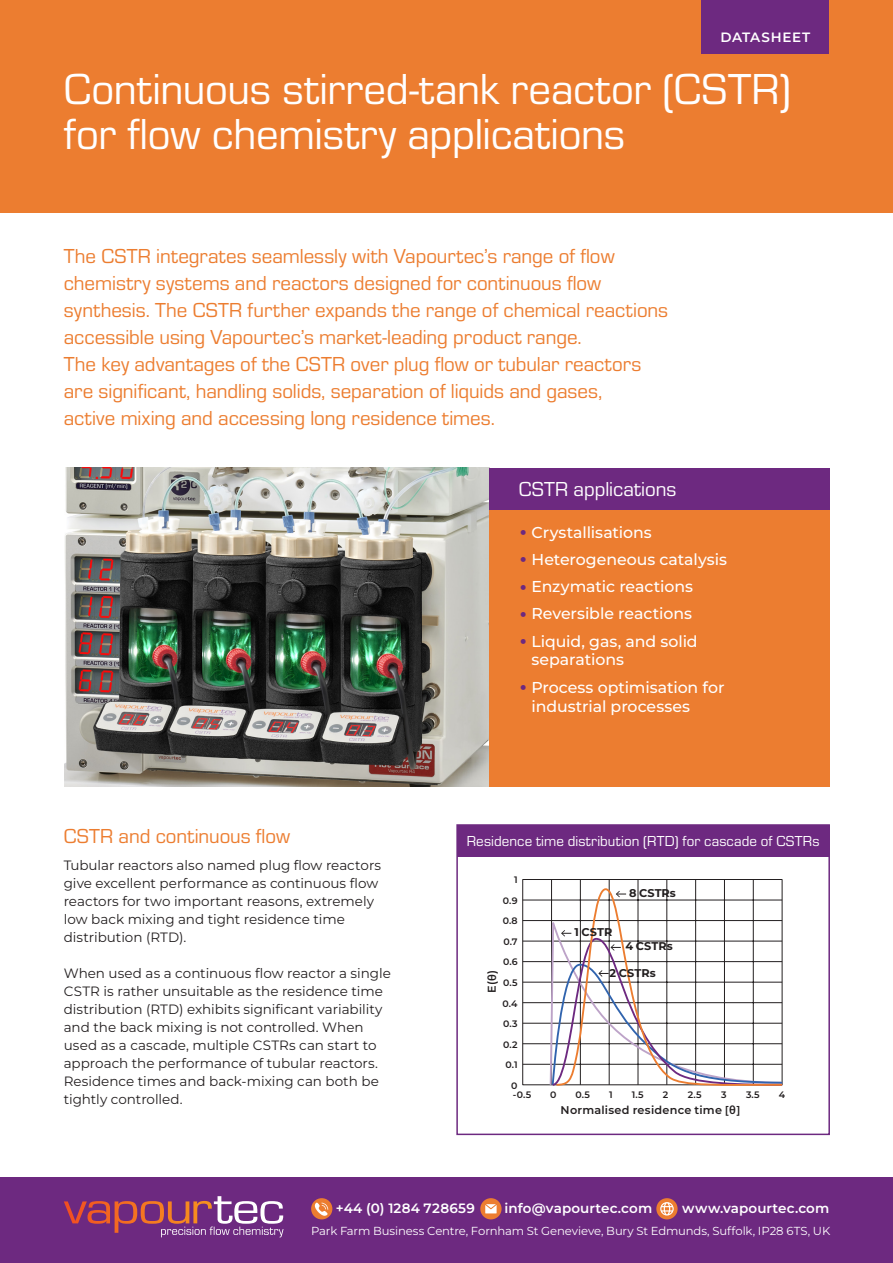
<style>
.page{position:relative;width:893px;height:1263px;background:#fff}
.page>*{position:absolute;margin:0;border:0;box-sizing:border-box;transform-origin:0 0}
.t1{font:45px/45px "Eurostile";letter-spacing:-.005em;color:#fff}
.t2{font:21px/27px "Eurostile";color:#ec7d30}
.t3{font:21px "Eurostile";color:#fff}
.t4{font:500 15.75px/18.8px "Montserrat";letter-spacing:-.005em;color:#fff}
.t5{font:15px "Eurostile";letter-spacing:.01em;color:#fff}
.t6{font:13.5px/18px "Montserrat";color:#231f20}
.t7{font:600 13.5px "Montserrat";letter-spacing:.015em;color:#fff}
.t8{font:600 13.5px "Montserrat";letter-spacing:.055em;color:#fff}
.t9{font:11.7px "Montserrat";letter-spacing:-.01em;color:#fff}
.t10{font:600 11.25px "Montserrat";letter-spacing:.02em;color:#231f20}
.t11{font:700 11.25px "Montserrat";letter-spacing:.005em;color:#231f20}
.t12{font:600 9.45px/20.5px "Montserrat";color:#231f20;text-align:justify}
.s1{font-size:27px;color:#6d2980}
.s2{font-family:"Noto Sans"}
</style>
<div class="page">
<div style="left:456px;top:824px;width:374px;height:311px;background:#fff;border:2px solid #6d2980"></div>
<hr style="left:523px;top:1064px;width:259px;height:1px;background:#231f20">
<hr style="left:523px;top:1043px;width:259px;height:1px;background:#231f20">
<hr style="left:523px;top:1023px;width:259px;height:1px;background:#231f20">
<hr style="left:523px;top:1002px;width:259px;height:1px;background:#231f20">
<hr style="left:523px;top:982px;width:259px;height:1px;background:#231f20">
<hr style="left:523px;top:961px;width:259px;height:1px;background:#231f20">
<hr style="left:523px;top:941px;width:259px;height:1px;background:#231f20">
<hr style="left:523px;top:920px;width:259px;height:1px;background:#231f20">
<hr style="left:523px;top:900px;width:259px;height:1px;background:#231f20">
<hr style="left:753px;top:879px;width:1px;height:206px;background:#231f20">
<hr style="left:724px;top:879px;width:1px;height:206px;background:#231f20">
<hr style="left:695px;top:879px;width:1px;height:206px;background:#231f20">
<hr style="left:667px;top:879px;width:1px;height:206px;background:#231f20">
<hr style="left:638px;top:879px;width:1px;height:206px;background:#231f20">
<hr style="left:609px;top:879px;width:1px;height:206px;background:#231f20">
<hr style="left:580px;top:879px;width:1px;height:206px;background:#231f20">
<hr style="left:551px;top:879px;width:1px;height:206px;background:#231f20">
<svg style="left:555px;top:887px;width:228px;height:36px"></svg>
<svg style="left:616px;top:891px;width:10px;height:6px"></svg>
<svg style="left:549px;top:923px;width:234px;height:163px"></svg>
<div style="left:0;top:0;width:893px;height:213px;background:#ec7d30"></div>
<div style="left:0;top:1178px;width:893px;height:85px;background:#6d2980"></div>
<svg style="left:64px;top:1196px;width:220px;height:41px"></svg>
<div style="left:480px;top:1198px;width:22px;height:21px;background:#ec7d30;border-radius:50%"></div>
<svg style="left:485px;top:1204px;width:12px;height:9px"></svg>
<div style="left:311px;top:1198px;width:21px;height:21px;background:#ec7d30;border-radius:50%"></div>
<svg style="left:315px;top:1202px;width:13px;height:14px"></svg>
<svg style="left:656px;top:1198px;width:22px;height:21px"></svg>
<svg style="left:660px;top:1202px;width:14px;height:13px"></svg>
<div style="left:702px;top:0;width:127px;height:53px;background:#6d2980"></div>
<img style="left:65px;top:468px;width:424px;height:319px">
<div style="left:489px;top:468px;width:340px;height:42px;background:#6d2980"></div>
<div style="left:489px;top:510px;width:340px;height:277px;background:#ec7d30"></div>
<div style="left:457px;top:825px;width:372px;height:32px;background:#6d2980"></div>
<p class="t8" style="left:720px;top:28px;width:91px">DATASHEET</p>
<p class="t1" style="left:64px;top:68px;width:729px">Continuous stirred-tank reactor (CSTR) for flow chemistry applications</p>
<p class="t2" style="left:64px;top:243px;width:606px">The CSTR integrates seamlessly with Vapourtec’s range of flow chemistry systems and reactors designed for continuous flow synthesis. The CSTR further expands the range of chemical reactions accessible using Vapourtec’s market-leading product range.<br>The key advantages of the CSTR over plug flow or tubular reactors are significant, handling solids, separation of liquids and gases,<br>active mixing and accessing long residence times.</p>
<p class="t2" style="left:64px;top:823px;width:228px">CSTR and continuous flow</p>
<p class="t6" style="left:64px;top:856px;width:319px">Tubular reactors also named plug flow reactors give excellent performance as continuous flow reactors for two important reasons, extremely low back mixing and tight residence time distribution (RTD).</p>
<p class="t6" style="left:64px;top:964px;width:329px">When used as a continuous flow reactor a single CSTR is rather unsuitable as the residence time distribution (RTD) exhibits significant variability and the back mixing is not controlled. When used as a cascade, multiple CSTRs can start to approach the performance of tubular reactors.<br>Residence times and back-mixing can both be tightly controlled.</p>
<p class="t3" style="left:519px;top:478px;width:159px">CSTR applications</p>
<p class="t4" style="left:519px;top:522px;width:135px"><span class="s1">•</span> Crystallisations</p>
<p class="t4" style="left:519px;top:550px;width:210px"><span class="s1">•</span> Heterogeneous catalysis</p>
<p class="t4" style="left:519px;top:577px;width:176px"><span class="s1">•</span> Enzymatic reactions</p>
<p class="t4" style="left:519px;top:604px;width:175px"><span class="s1">•</span> Reversible reactions</p>
<p class="t4" style="left:531px;top:631px;width:168px;text-indent:-13px"><span class="s1">•</span> Liquid, gas, and solid separations</p>
<p class="t4" style="left:531px;top:677px;width:194px;text-indent:-13px"><span class="s1">•</span> Process optimisation for industrial processes</p>
<p class="t5" style="left:467px;top:833px;width:354px">Residence time distribution (RTD) for cascade of CSTRs</p>
<p class="t12" style="left:503px;top:869px;width:16px;text-indent:11px">1<br>0.9<br>0.8<br>0.7<br>0.6<br>0.5</p>
<p class="t10" style="left:484px;top:993px;width:24px;rotate:-90deg">E(<span class="s2">θ</span>)</p>
<p class="t11" style="left:574px;top:924px;width:39px">1 CSTR</p>
<p class="t11" style="left:629px;top:885px;width:48px">8 CSTRs</p>
<p class="t11" style="left:625px;top:939px;width:49px">4 CSTRs</p>
<p class="t11" style="left:610px;top:965px;width:48px">2 CSTRs</p>
<p class="t12" style="left:502px;top:993px;width:17px;text-align:right">0.4<br>0.3<br>0.2<br>0.1<br>0</p>
<p class="t12" style="left:513px;top:1084px;width:20px">-0.5</p>
<p class="t12" style="left:550px;top:1084px;width:8px">0</p>
<p class="t12" style="left:575px;top:1084px;width:16px">0.5</p>
<p class="t12" style="left:609px;top:1084px;width:5px">1</p>
<p class="t12" style="left:632px;top:1084px;width:13px">1.5</p>
<p class="t12" style="left:663px;top:1084px;width:7px">2</p>
<p class="t12" style="left:688px;top:1084px;width:15px">2.5</p>
<p class="t12" style="left:721px;top:1084px;width:7px">3</p>
<p class="t12" style="left:746px;top:1084px;width:15px">3.5</p>
<p class="t12" style="left:779px;top:1084px;width:8px">4</p>
<p class="t10" style="left:561px;top:1102px;width:181px">Normalised residence time <span class="s2">[θ]</span></p>
<p class="t7" style="left:336px;top:1199px;width:141px">+44 (0) 1284 728659</p>
<p class="t7" style="left:505px;top:1199px;width:149px">info@vapourtec.com</p>
<p class="t7" style="left:682px;top:1199px;width:149px">www.vapourtec.com</p>
<p class="t9" style="left:311px;top:1223px;width:521px">Park Farm Business Centre, Fornham St Genevieve, Bury St Edmunds, Suffolk, IP28 6TS, UK</p>
</div>
